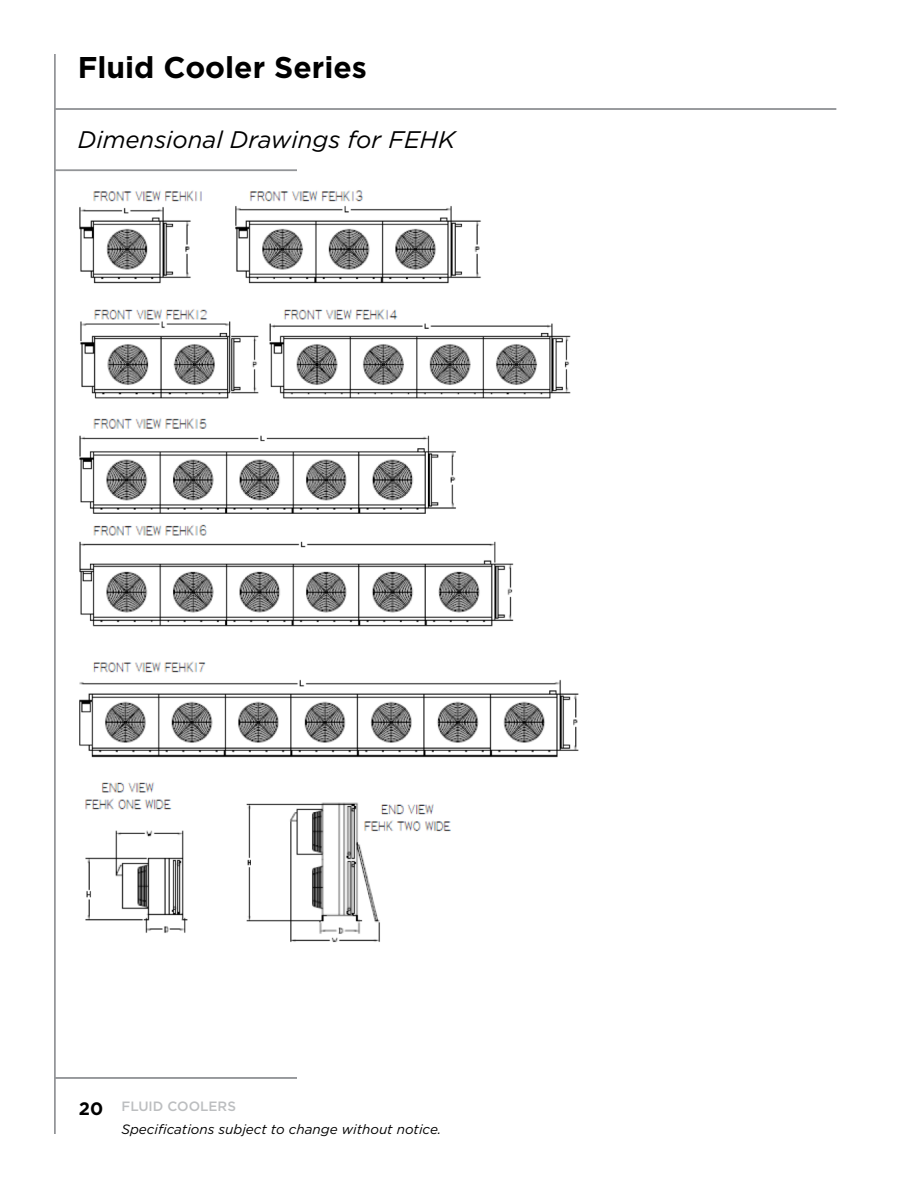
<style>
.page{position:relative;width:918px;height:1188px;background:#fff}
.page>*{position:absolute;margin:0;border:0;box-sizing:border-box;transform-origin:0 0}
.t1{font:700 30px "Gotham";color:#000}
.t2{font:italic 24px "Gotham";color:#000}
.t3{font:700 18px "Gotham";color:#000}
.t4{font:italic 13.5px "Gotham";color:#000}
.t5{font:500 13.5px "Gotham";color:#bcbec0}
</style>
<div class="page">
<hr style="left:54px;top:54px;width:2px;height:1080px;background:#939598">
<hr style="left:54px;top:108px;width:782px;height:2px;background:#939598">
<hr style="left:54px;top:170px;width:243px;height:1px;background:#939598">
<hr style="left:54px;top:1077px;width:243px;height:2px;background:#939598">
<img style="left:79px;top:190px;width:500px;height:753px">
<h1 class="t1" style="left:78px;top:49px;width:291px">Fluid Cooler Series</h1>
<h2 class="t2" style="left:78px;top:125px;width:379px">Dimensional Drawings for FEHK</h2>
<h3 class="t3" style="left:79px;top:1098px;width:26px">20</h3>
<p class="t5" style="left:122px;top:1098px;width:116px">FLUID COOLERS</p>
<p class="t4" style="left:122px;top:1121px;width:321px">Specifications subject to change without notice.</p>
</div>
